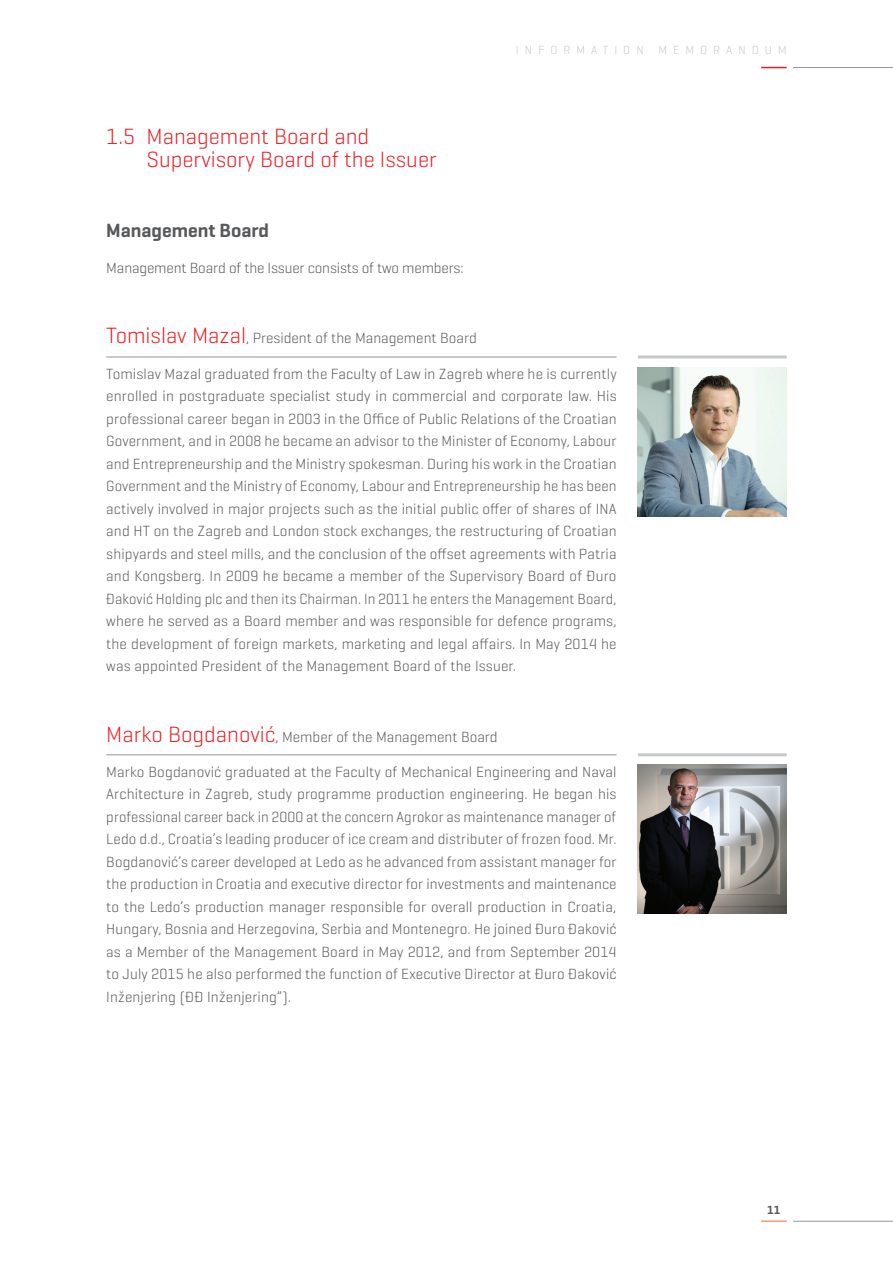
<style>
.page{position:relative;width:893px;height:1263px;background:#fff}
.page>*{position:absolute;margin:0;border:0;box-sizing:border-box;transform-origin:0 0}
.t1{font:300 22.5px/22.5px "Geogrotesque";color:#ee1d23}
.t2{font:600 19.5px "Geogrotesque";color:#57585a}
.t3{font:300 15px/22.5px "Geogrotesque";color:#57585a;text-align:justify}
.t4{font:300 12px "Geogrotesque";letter-spacing:.5em;color:#c7c8ca}
.t5{font:600 12px "Geogrotesque";color:#57585a}
.s1{font-size:22.5px;color:#ee1d23}
</style>
<div class="page">
<hr style="left:793px;top:1221px;width:100px;height:1px;background:#939598">
<hr style="left:761px;top:1220px;width:26px;height:2px;background:#f6977a">
<hr style="left:793px;top:67px;width:100px;height:1px;background:#939598">
<svg style="left:761px;top:67px;width:26px;height:1px"></svg>
<img style="left:638px;top:765px;width:149px;height:149px">
<hr style="left:106px;top:754px;width:511px;height:1px;background:#939598">
<hr style="left:638px;top:753px;width:149px;height:3px;background:#c7c8ca">
<hr style="left:106px;top:357px;width:511px;height:1px;background:#939598">
<hr style="left:638px;top:355px;width:149px;height:3px;background:#c7c8ca">
<img style="left:638px;top:368px;width:149px;height:148px">
<h1 class="t1" style="left:147px;top:125px;width:292px;text-indent:-40px">1.5 Management Board and<br>Supervisory Board of the Issuer</h1>
<h2 class="t2" style="left:106px;top:219px;width:164px">Management Board</h2>
<p class="t3" style="left:106px;top:256px;width:359px">Management Board of the Issuer consists of two members:</p>
<p class="t4" style="left:516px;top:42px;width:272px">INFORMATION MEMORANDUM</p>
<p class="t3" style="left:106px;top:326px;width:372px"><span class="s1">Tomislav Mazal</span>, President of the Management Board</p>
<p class="t3" style="left:106px;top:362px;width:512px">Tomislav Mazal graduated from the Faculty of Law in Zagreb where he is currently enrolled in postgraduate specialist study in commercial and corporate law. His professional career began in 2003 in the Office of Public Relations of the Croatian Government, and in 2008 he became an advisor to the Minister of Economy, Labour and Entrepreneurship and the Ministry spokesman. During his work in the Croatian Government and the Ministry of Economy, Labour and Entrepreneurship he has been actively involved in major projects such as the initial public offer of shares of INA and HT on the Zagreb and London stock exchanges, the restructuring of Croatian shipyards and steel mills, and the conclusion of the offset agreements with Patria and Kongsberg. In 2009 he became a member of the Supervisory Board of Đuro Đaković Holding plc and then its Chairman. In 2011 he enters the Management Board, where he served as a Board member and was responsible for defence programs, the development of foreign markets, marketing and legal affairs. In May 2014 he was appointed President of the Management Board of the Issuer.</p>
<p class="t3" style="left:106px;top:725px;width:393px"><span class="s1">Marko Bogdanović</span>, Member of the Management Board</p>
<p class="t3" style="left:106px;top:760px;width:512px">Marko Bogdanović graduated at the Faculty of Mechanical Engineering and Naval Architecture in Zagreb, study programme production engineering. He began his professional career back in 2000 at the concern Agrokor as maintenance manager of Ledo d.d., Croatia’s leading producer of ice cream and distributer of frozen food. Mr.<br>Bogdanović’s career developed at Ledo as he advanced from assistant manager for the production in Croatia and executive director for investments and maintenance to the Ledo’s production manager responsible for overall production in Croatia, Hungary, Bosnia and Herzegovina, Serbia and Montenegro. He joined Đuro Đaković as a Member of the Management Board in May 2012, and from September 2014 to July 2015 he also performed the function of Executive Director at Đuro Đaković Inženjering (ĐĐ Inženjering”).</p>
<p class="t5" style="left:767px;top:1203px;width:15px">11</p>
</div>
